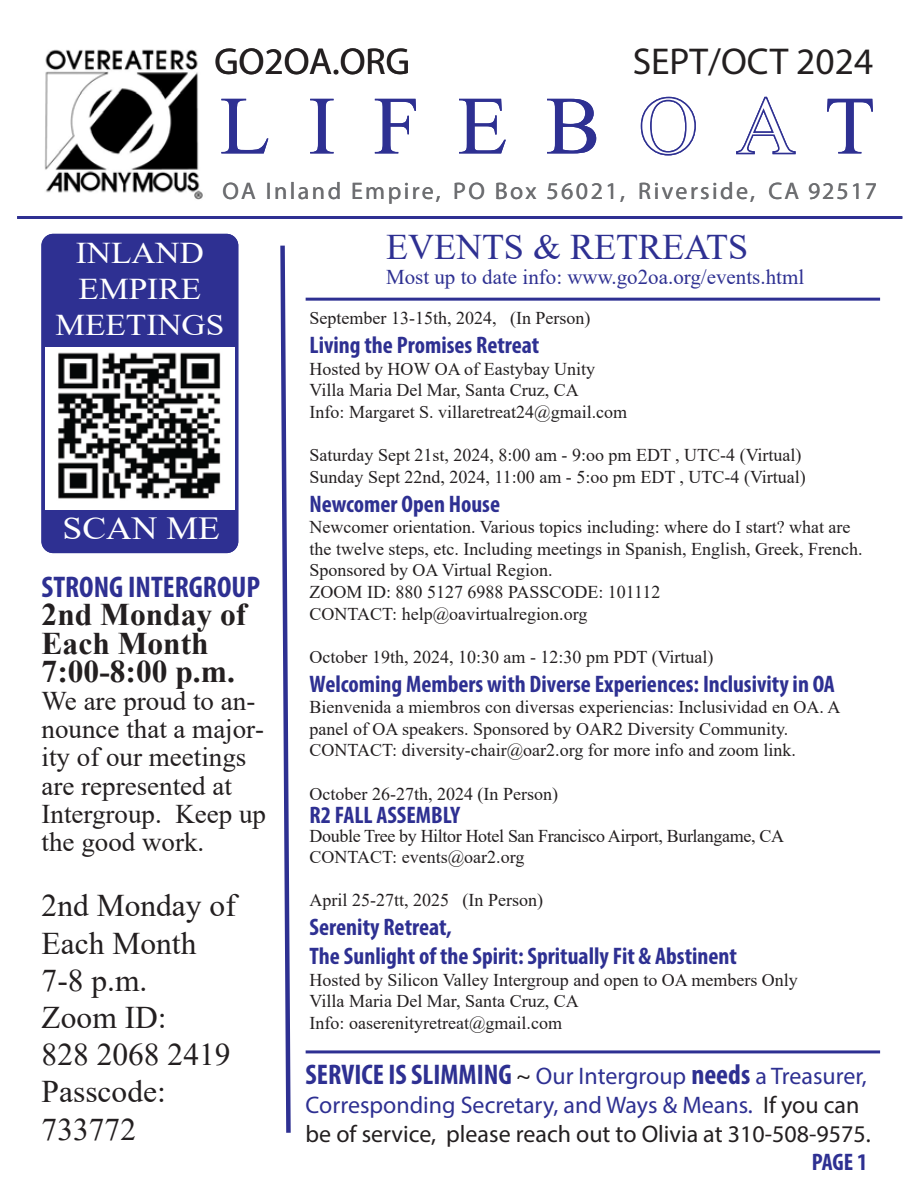
<style>
.page{position:relative;width:918px;height:1188px;background:#fff}
.page>*{position:absolute;margin:0;border:0;box-sizing:border-box;transform-origin:0 0}
.t1{font:82.5px "Times New Roman";letter-spacing:.46em;color:#2e3092}
.t2{font:37.5px "Myriad Pro";color:#231f20}
.t3{font:36px "Times New Roman";color:#2e3092}
.t4{font:32.1px "Times New Roman";color:#fff;scale:1.11 1}
.t5{font:31.5px/37.2px "Times New Roman";color:#231f20}
.t6{font:700 31.5px/28.2px "Times New Roman";color:#231f20}
.t7{font:30.15px/36.2px "Times New Roman";color:#fff;text-align:center;scale:1.11 1}
.t8{font:700 condensed 30px "Myriad Pro";color:#2e3092}
.t9{font:27px/28.2px "Times New Roman";color:#231f20}
.t10{font:700 condensed 24px/28.8px "Myriad Pro";color:#2e3092}
.t11{font:24px/28.8px "Myriad Pro";color:#2e3092}
.t12{font:24px "Myriad Pro";letter-spacing:.1em;color:#6d6e71}
.t13{font:21px "Times New Roman";color:#2e3092}
.t14{font:18px/21.6px "Times New Roman";color:#231f20}
.t15{font:18px/21.6px "Times New Roman";letter-spacing:-.02em;color:#231f20}
.s1{color:#fff}
.s2{font-weight:700;font-stretch:condensed;font-size:28.5px}
.s3{color:#231f20}
</style>
<div class="page">
<hr style="left:17px;top:216px;width:885px;height:3px;background:#2e3092">
<svg style="left:280px;top:245px;width:11px;height:888px"></svg>
<img style="left:44px;top:49px;width:159px;height:151px">
<svg style="left:640px;top:96px;width:56px;height:60px"></svg>
<svg style="left:736px;top:96px;width:60px;height:59px"></svg>
<div style="left:41px;top:234px;width:197px;height:319px;background:#2e3092;border-radius:12px"></div>
<img style="left:45px;top:347px;width:189px;height:160px">
<hr style="left:306px;top:298px;width:574px;height:3px;background:#2e3092">
<hr style="left:306px;top:1050px;width:574px;height:3px;background:#2e3092">
<h2 class="t2" style="left:214px;top:38px;width:197px">GO2OA.ORG</h2>
<h2 class="t2" style="left:633px;top:38px;width:242px">SEPT/OCT 2024</h2>
<h1 class="t1" style="left:220px;top:68px;width:657px">LIFEB<span class="s1">OA</span>T</h1>
<h3 class="t12" style="left:223px;top:176px;width:656px">OA Inland Empire, PO Box 56021, Riverside, CA 92517</h3>
<h3 class="t7" style="left:55px;top:234px;width:154px">INLAND<br>EMPIRE<br>MEETINGS</h3>
<h3 class="t4" style="left:63px;top:505px;width:143px">SCAN ME</h3>
<h3 class="t8" style="left:42px;top:569px;width:220px">STRONG INTERGROUP</h3>
<h3 class="t6" style="left:42px;top:600px;width:206px">2nd Monday of<br>Each Month<br>7:00-8:00 p.m.</h3>
<h3 class="t9" style="left:42px;top:686px;width:226px">We are proud to an&shy;nounce that a major&shy;ity of our meetings are represented at<br>Intergroup. Keep up the good work.</h3>
<h3 class="t5" style="left:42px;top:886px;width:196px">2nd Monday of<br>Each Month<br>7-8 p.m.<br>Zoom ID:<br>828 2068 2419<br>Passcode:<br>733772</h3>
<h3 class="t3" style="left:386px;top:222px;width:364px">EVENTS &amp; RETREATS</h3>
<p class="t13" style="left:386px;top:262px;width:420px">Most up to date info: www.go2oa.org/events.html</p>
<p class="t14" style="left:310px;top:307px;width:282px">September 13-15th, 2024, (In Person)</p>
<h3 class="t10" style="left:310px;top:330px;width:231px">Living the Promises Retreat</h3>
<p class="t14" style="left:310px;top:357px;width:319px">Hosted by HOW OA of Eastybay Unity<br>Villa Maria Del Mar, Santa Cruz, CA<br>Info: Margaret S. villaretreat24@gmail.com</p>
<p class="t14" style="left:310px;top:444px;width:498px">Saturday Sept 21st, 2024, 8:00 am - 9:oo pm EDT , UTC-4 (Virtual)<br>Sunday Sept 22nd, 2024, 11:00 am - 5:oo pm EDT , UTC-4 (Virtual)</p>
<h3 class="t10" style="left:310px;top:489px;width:192px">Newcomer Open House</h3>
<p class="t14" style="left:310px;top:516px;width:554px">Newcomer orientation. Various topics including: where do I start? what are the twelve steps, etc. Including meetings in Spanish, English, Greek, French.<br>Sponsored by OA Virtual Region.<br>ZOOM ID: 880 5127 6988 PASSCODE: 101112<br>CONTACT: help@oavirtualregion.org</p>
<p class="t14" style="left:310px;top:645px;width:406px">October 19th, 2024, 10:30 am - 12:30 pm PDT (Virtual)</p>
<h3 class="t10" style="left:310px;top:669px;width:527px">Welcoming Members with Diverse Experiences: Inclusivity in OA</h3>
<p class="t14" style="left:310px;top:696px;width:532px">Bienvenida a miembros con diversas experiencias: Inclusividad en OA. A panel of OA speakers. Sponsored by OAR2 Diversity Community.<br>CONTACT: diversity-chair@oar2.org for more info and zoom link.</p>
<p class="t14" style="left:310px;top:782px;width:250px">October 26-27th, 2024 (In Person)</p>
<h3 class="t10" style="left:310px;top:800px;width:152px">R2 FALL ASSEMBLY</h3>
<p class="t15" style="left:310px;top:824px;width:476px">Double Tree by Hiltor Hotel San Francisco Airport, Burlangame, CA<br>CONTACT: events@oar2.org</p>
<p class="t14" style="left:310px;top:889px;width:235px">April 25-27tt, 2025 (In Person)</p>
<h3 class="t10" style="left:310px;top:912px;width:429px">Serenity Retreat,<br>The Sunlight of the Spirit: Spritually Fit &amp; Abstinent</h3>
<p class="t14" style="left:310px;top:968px;width:490px">Hosted by Silicon Valley Intergroup and open to OA members Only<br>Villa Maria Del Mar, Santa Cruz, CA<br>Info: oaserenityretreat@gmail.com</p>
<h3 class="t11" style="left:306px;top:1061px;width:567px"><span class="s2">SERVICE IS SLIMMING</span> <span class="s3">~</span> Our Intergroup <span class="s2">needs</span> a Treasurer,<br>Corresponding Secretary, and Ways &amp; Means. <span class="s3">If you can be of service, please reach out to Olivia at 310-508-9575.</span></h3>
<h3 class="t10" style="left:812px;top:1147px;width:57px">PAGE 1</h3>
</div>
